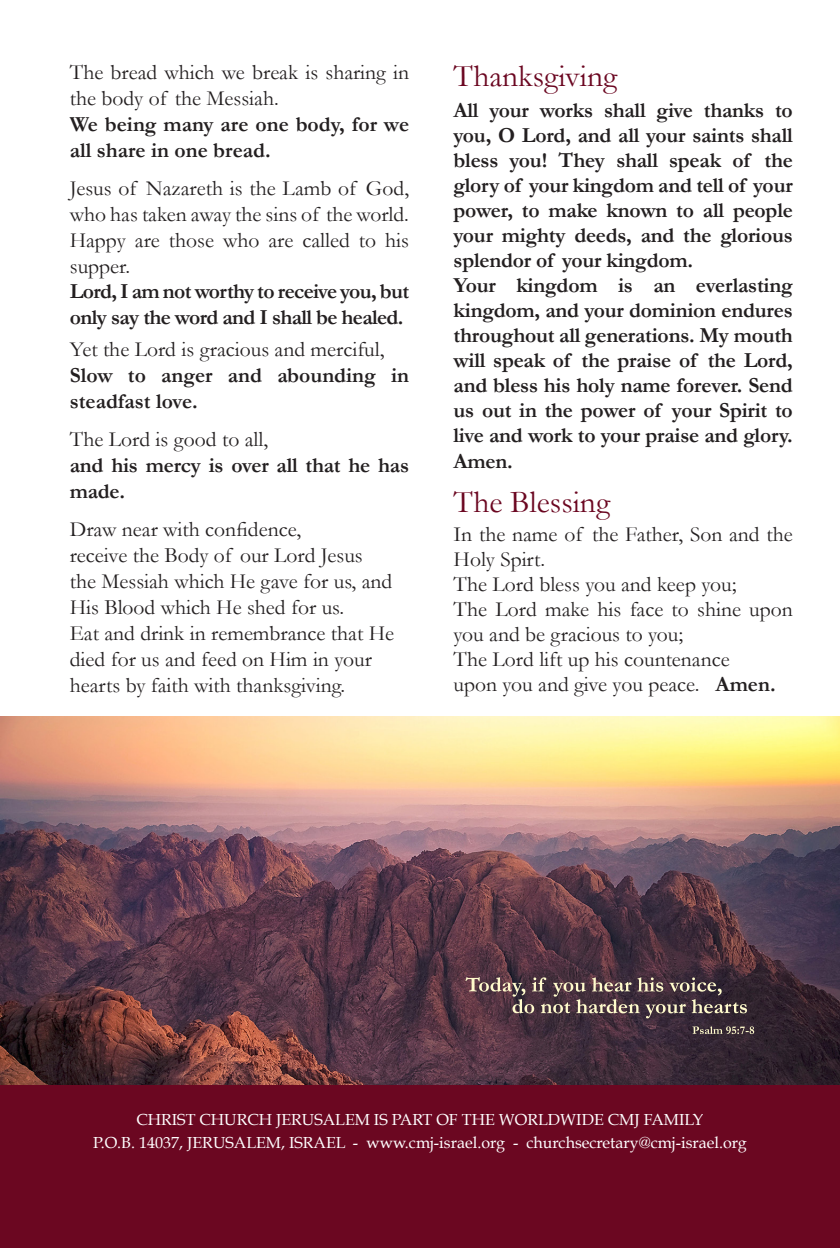
<style>
.page{position:relative;width:840px;height:1248px;background:#fff}
.page>*{position:absolute;margin:0;border:0;box-sizing:border-box;transform-origin:0 0}
.t1{font:31.4px "Garamond";color:#6b0721}
.t2{font:21.6px/25.8px "Garamond";color:#231f20}
.t3{font:700 21.6px/25px "Garamond";letter-spacing:-.01em;color:#231f20}
.t4{font:700 21.6px/25.8px "Garamond";letter-spacing:-.03em;color:#231f20}
.t5{font:16px "Book Antiqua";color:#fff}
</style>
<div class="page">
<div style="left:0;top:1072px;width:839px;height:175px;background:#6b0721"></div>
<img style="left:0;top:716px;width:839px;height:368px">
<svg style="left:692px;top:1026px;width:61px;height:7px"></svg>
<svg style="left:465px;top:976px;width:281px;height:42px;background:#604d51"></svg>
<p class="t2" style="left:70px;top:59px;width:340px">The bread which we break is sharing in the body of the Messiah.</p>
<p class="t3" style="left:70px;top:111px;width:340px;line-height:25.8px">We being many are one body, for we all share in one bread.</p>
<p class="t2" style="left:70px;top:175px;width:340px">Jesus of Nazareth is the Lamb of God, who has taken away the sins of the world.</p>
<p class="t2" style="left:70px;top:227px;width:340px">Happy are those who are called to his supper.</p>
<p class="t4" style="left:70px;top:278px;width:340px">Lord I, am not worthy to receive you, but only say the word and I shall be healed.</p>
<p class="t2" style="left:70px;top:336px;width:316px">Yet the Lord is gracious and merciful,</p>
<p class="t3" style="left:391px;top:362px;width:19px">in</p>
<p class="t3" style="left:228px;top:362px;width:36px">and</p>
<p class="t3" style="left:277px;top:362px;width:100px">abounding</p>
<p class="t3" style="left:70px;top:362px;width:129px;line-height:26px">Slow steadfast love.</p>
<p class="t2" style="left:70px;top:426px;width:200px">The Lord is good to all,</p>
<p class="t3" style="left:70px;top:452px;width:340px;line-height:25.8px">and his mercy is over all that he has made.</p>
<p class="t2" style="left:70px;top:516px;width:233px">Draw near with confidence,</p>
<p class="t2" style="left:70px;top:542px;width:294px">receive the Body of our Lord Jesus</p>
<p class="t2" style="left:70px;top:568px;width:324px">the Messiah which He gave for us, and</p>
<p class="t2" style="left:70px;top:594px;width:275px">His Blood which He shed for us.</p>
<p class="t2" style="left:70px;top:620px;width:325px">Eat and drink in remembrance that He</p>
<p class="t2" style="left:70px;top:646px;width:303px">died for us and feed on Him in your</p>
<p class="t2" style="left:70px;top:672px;width:277px">hearts by faith with thanksgiving.</p>
<p class="t3" style="left:128px;top:362px;width:19px">to</p>
<p class="t3" style="left:161px;top:362px;width:53px">anger</p>
<p class="t1" style="left:453px;top:57px;width:165px">Thanksgiving</p>
<p class="t3" style="left:539px;top:97px;width:55px">works</p>
<p class="t3" style="left:703px;top:97px;width:62px">thanks</p>
<p class="t3" style="left:453px;top:97px;width:26px">All</p>
<p class="t3" style="left:453px;top:122px;width:340px">you O, Lord, and all your saints shall</p>
<p class="t3" style="left:764px;top:147px;width:30px">the</p>
<p class="t3" style="left:603px;top:97px;width:43px">shall</p>
<p class="t3" style="left:656px;top:97px;width:38px">give</p>
<p class="t3" style="left:774px;top:97px;width:19px">to</p>
<p class="t3" style="left:489px;top:97px;width:41px">your</p>
<p class="t3" style="left:558px;top:147px;width:48px">They</p>
<p class="t3" style="left:509px;top:147px;width:39px">you!</p>
<p class="t3" style="left:732px;top:147px;width:19px">of</p>
<p class="t3" style="left:668px;top:147px;width:53px">speak</p>
<p class="t3" style="left:453px;top:147px;width:340px">bless<br>glory of your kingdom and tell of your power, to make known to all people your mighty deeds, and the glorious splendor of your kingdom.</p>
<p class="t3" style="left:695px;top:272px;width:98px">everlasting</p>
<p class="t3" style="left:616px;top:147px;width:43px">shall</p>
<p class="t3" style="left:516px;top:272px;width:83px">kingdom</p>
<p class="t3" style="left:617px;top:272px;width:16px">is</p>
<p class="t3" style="left:453px;top:272px;width:44px">Your</p>
<p class="t3" style="left:453px;top:297px;width:340px">kingdom, and your dominion endures</p>
<p class="t3" style="left:453px;top:322px;width:340px">throughout all generations. My mouth</p>
<p class="t3" style="left:707px;top:347px;width:87px">the Lord,</p>
<p class="t3" style="left:653px;top:272px;width:24px">an</p>
<p class="t3" style="left:453px;top:347px;width:118px">will speak of</p>
<p class="t3" style="left:453px;top:372px;width:340px">and bless his holy name forever. Send</p>
<p class="t3" style="left:671px;top:397px;width:122px">your Spirit to</p>
<p class="t3" style="left:581px;top:347px;width:116px">the praise of</p>
<p class="t3" style="left:453px;top:397px;width:340px">us out in the power of<br>live and work to your praise and glory.<br>Amen.</p>
<p class="t1" style="left:453px;top:483px;width:158px">The Blessing</p>
<p class="t2" style="left:453px;top:521px;width:340px;line-height:25px">In the name of the Father, Son and the<br>Holy Spirt.</p>
<p class="t2" style="left:453px;top:570px;width:284px">The Lord bless you and keep you;</p>
<p class="t2" style="left:453px;top:596px;width:340px;line-height:25px">The Lord make his face to shine upon you and be gracious to you;</p>
<p class="t2" style="left:453px;top:645px;width:277px">The Lord lift up his countenance</p>
<p class="t3" style="left:715px;top:671px;width:61px">Amen.</p>
<p class="t2" style="left:453px;top:671px;width:247px">upon you and give you peace.</p>
<p class="t5" style="left:136px;top:1109px;width:568px">CHRIST CHURCH JERUSALEM IS PART OF THE WORLDWIDE CMJ FAMILY</p>
<p class="t5" style="left:526px;top:1132px;width:222px">churchsecretary@cmj-israel.org</p>
<p class="t5" style="left:366px;top:1132px;width:140px">www.cmj-israel.org</p>
<p class="t5" style="left:93px;top:1132px;width:254px">O. P B. . 14037, JERUSALEM, ISRAEL</p>
<p class="t5" style="left:353px;top:1132px;width:7px">-</p>
<p class="t5" style="left:513px;top:1132px;width:7px">-</p>
</div>
